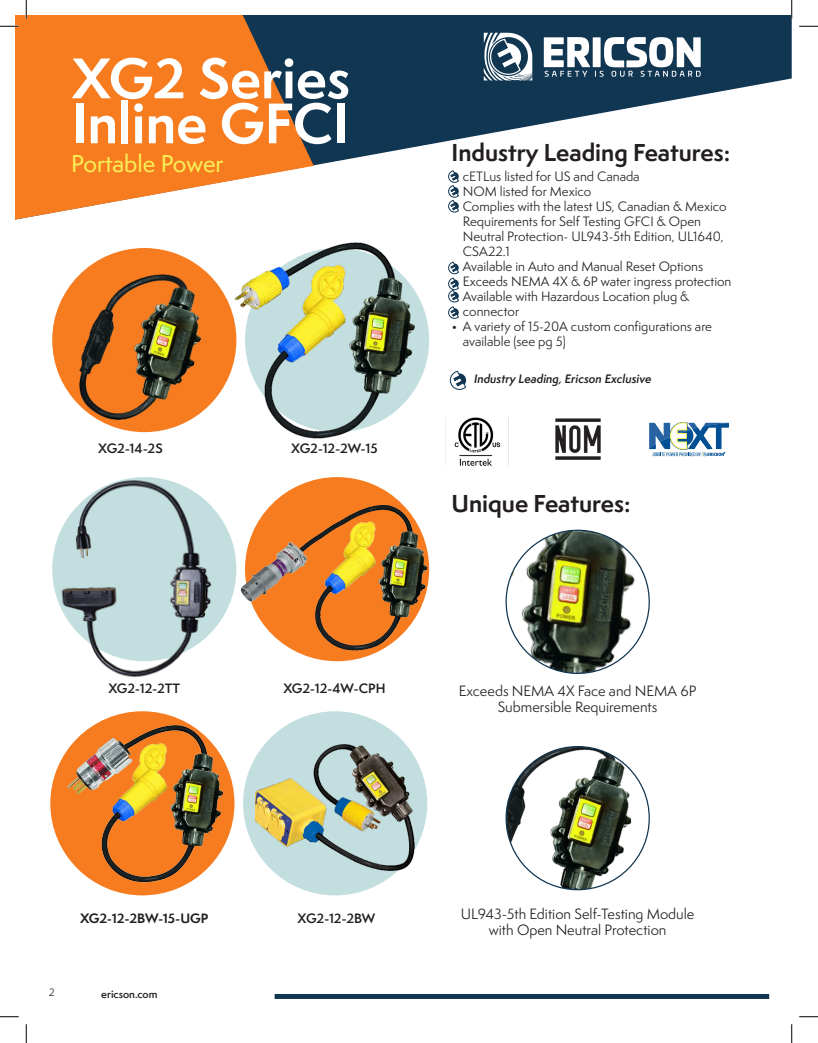
<style>
.page{position:relative;width:818px;height:1043px;background:#fff}
.page>*{position:absolute;margin:0;border:0;box-sizing:border-box;transform-origin:0 0}
.t1{font:700 52.5px "Semplicita Pro";color:#fff}
.t2{font:700 22.5px "Semplicita Pro";color:#231f20}
.t3{font:500 22.5px "Semplicita Pro";color:#f7ef57}
.t4{font:13.75px/16.5px "Semplicita Pro";color:#231f20;text-align:center}
.t5{font:12.5px/15px "Semplicita Pro";color:#231f20}
.t6{font:600 12.5px "Semplicita Pro";color:#231f20}
.t7{font:700 12.5px "Semplicita Pro";color:#231f20}
.t8{font:italic 600 11.25px "Semplicita Pro";color:#231f20}
.t9{font:600 10px "Semplicita Pro";color:#231f20}
.t10{font:10px "Semplicita Pro";color:#231f20}
</style>
<div class="page">
<svg style="left:314px;top:15px;width:477px;height:198px"></svg>
<svg style="left:15px;top:15px;width:299px;height:205px;background:#e38741"></svg>
<svg style="left:483px;top:33px;width:49px;height:47px"></svg>
<svg style="left:543px;top:37px;width:157px;height:40px"></svg>
<div style="left:52px;top:248px;width:184px;height:184px;background:#f77c1f;border-radius:50%"></div>
<div style="left:50px;top:711px;width:184px;height:184px;background:#f77c1f;border-radius:50%"></div>
<div style="left:245px;top:248px;width:184px;height:184px;background:#c3dedf;border-radius:50%"></div>
<div style="left:243px;top:711px;width:184px;height:184px;background:#c3dedf;border-radius:50%"></div>
<div style="left:245px;top:477px;width:184px;height:184px;background:#f77c1f;border-radius:50%"></div>
<img style="left:505px;top:529px;width:145px;height:145px">
<img style="left:507px;top:746px;width:124px;height:143px">
<svg style="left:449px;top:371px;width:17px;height:19px"></svg>
<svg style="left:649px;top:422px;width:79px;height:35px"></svg>
<svg style="left:448px;top:262px;width:11px;height:57px"></svg>
<svg style="left:448px;top:170px;width:11px;height:42px"></svg>
<img style="left:445px;top:417px;width:64px;height:49px">
<img style="left:60px;top:724px;width:164px;height:158px">
<img style="left:555px;top:418px;width:46px;height:42px">
<div style="left:275px;top:993px;width:494px;height:5px;background:#113651"></div>
<img style="left:79px;top:275px;width:121px;height:144px">
<img style="left:244px;top:496px;width:186px;height:164px">
<img style="left:52px;top:477px;width:192px;height:201px">
<img style="left:233px;top:242px;width:183px;height:196px">
<img style="left:256px;top:744px;width:158px;height:127px">
<svg style="left:0;top:25px;width:19px;height:2px"></svg>
<svg style="left:799px;top:25px;width:19px;height:2px"></svg>
<svg style="left:0;top:1016px;width:19px;height:1px"></svg>
<svg style="left:799px;top:1016px;width:19px;height:1px"></svg>
<svg style="left:25px;top:0;width:2px;height:19px"></svg>
<svg style="left:25px;top:1024px;width:2px;height:18px"></svg>
<svg style="left:790px;top:0;width:2px;height:19px"></svg>
<svg style="left:791px;top:1024px;width:1px;height:18px"></svg>
<p class="t1" style="left:72px;top:39px;width:280px">XG2 Series</p>
<p class="t1" style="left:72px;top:84px;width:279px">Inline GFCI</p>
<p class="t3" style="left:71px;top:148px;width:154px">Portable Power</p>
<p class="t6" style="left:98px;top:439px;width:66px">XG2-14-2S</p>
<p class="t6" style="left:108px;top:679px;width:73px">XG2-12-2TT</p>
<p class="t6" style="left:291px;top:439px;width:88px">XG2-12-2W-15</p>
<p class="t6" style="left:283px;top:679px;width:104px">XG2-12-4W-CPH</p>
<p class="t2" style="left:451px;top:136px;width:280px">Industry Leading Features:</p>
<p class="t5" style="left:451px;top:169px;width:189px">• cETLus listed for US and Canada</p>
<p class="t5" style="left:451px;top:184px;width:141px">• NOM listed for Mexico</p>
<p class="t5" style="left:463px;top:199px;width:265px;text-indent:-11px">• Complies with the latest US, Canadian &amp; Mexico Requirements for Self Testing GFCI &amp; Open Neutral Protection- UL943-5th Edition, UL1640, CSA22.1</p>
<p class="t5" style="left:451px;top:259px;width:253px">• Available in Auto and Manual Reset Options</p>
<p class="t5" style="left:451px;top:274px;width:281px">• Exceeds NEMA 4X &amp; 6P water ingress protection</p>
<p class="t5" style="left:463px;top:289px;width:228px;text-indent:-11px">• Available with Hazardous Location plug &amp; connector</p>
<p class="t5" style="left:463px;top:319px;width:251px;text-indent:-11px">• A variety of 15-20A custom configurations are available (see pg 5)</p>
<p class="t8" style="left:474px;top:370px;width:179px">Industry Leading, Ericson Exclusive</p>
<p class="t2" style="left:451px;top:486px;width:180px">Unique Features:</p>
<p class="t4" style="left:459px;top:682px;width:239px">Exceeds NEMA 4X Face and NEMA 6P<br>Submersible Requirements</p>
<p class="t7" style="left:80px;top:909px;width:130px">XG2-12-2BW-15-UGP</p>
<p class="t10" style="left:49px;top:985px;width:7px">2</p>
<p class="t9" style="left:101px;top:986px;width:58px">ericson.com</p>
<p class="t6" style="left:297px;top:909px;width:79px">XG2-12-2BW</p>
<p class="t4" style="left:461px;top:905px;width:235px">UL943-5th Edition Self-Testing Module with Open Neutral Protection</p>
</div>
